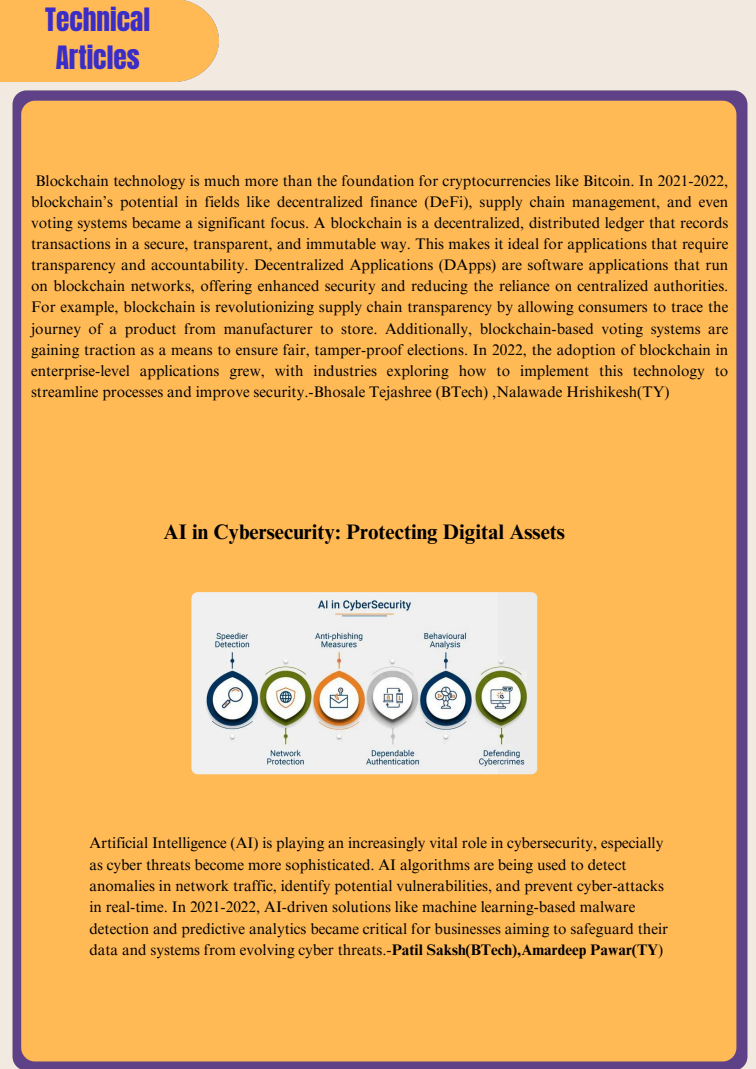
<style>
.page{position:relative;width:756px;height:1069px;background:#f2e9e1}
.page>*{position:absolute;margin:0;border:0;box-sizing:border-box;transform-origin:0 0}
.t1{font:27.3px/37.9px "Anton";color:#3a2dc8;text-align:center}
.t2{font:700 21px "Times NRMT Pro";color:#000}
.t3{font:15.3px/21.1px "Times NRMT Pro";color:#000;text-align:justify}
.s1{font-weight:700}
</style>
<div class="page">
<div style="left:0;top:0;width:219px;height:81px;background:#ffb955"></div>
<div style="left:12px;top:90px;width:736px;height:979px;background:#ffb955"></div>
<img style="left:191px;top:592px;width:346px;height:182px">
<p class="t1" style="left:45px;top:1px;width:107px">Technical<br>Articles</p>
<h1 class="t3" style="left:31px;top:172px;width:699px">Blockchain technology is much more than the foundation for cryptocurrencies like Bitcoin. In 2021-2022, blockchain’s potential in fields like decentralized finance (DeFi), supply chain management, and even voting systems became a significant focus. A blockchain is a decentralized, distributed ledger that records transactions in a secure, transparent, and immutable way. This makes it ideal for applications that require transparency and accountability. Decentralized Applications (DApps) are software applications that run on blockchain networks, offering enhanced security and reducing the reliance on centralized authorities.<br>For example, blockchain is revolutionizing supply chain transparency by allowing consumers to trace the journey of a product from manufacturer to store. Additionally, blockchain-based voting systems are gaining traction as a means to ensure fair, tamper-proof elections. In 2022, the adoption of blockchain in enterprise-level applications grew, with industries exploring how to implement this technology to streamline processes and improve security.-Bhosale Tejashree (BTech) ,Nalawade Hrishikesh(TY)</h1>
<p class="t2" style="left:164px;top:524px;width:403px">AI in Cybersecurity: Protecting Digital Assets</p>
<h2 class="t3" style="left:89px;top:834px;width:580px;line-height:21.4px;text-align:left">Artificial Intelligence (AI) is playing an increasingly vital role in cybersecurity, especially as cyber threats become more sophisticated. AI algorithms are being used to detect anomalies in network traffic, identify potential vulnerabilities, and prevent cyber-attacks in real-time. In 2021-2022, AI-driven solutions like machine learning-based malware detection and predictive analytics became critical for businesses aiming to safeguard their data and systems from evolving cyber threats.-<span class="s1">Patil Saksh(BTech),Amardeep Pawar(TY</span>)</h2>
</div>
